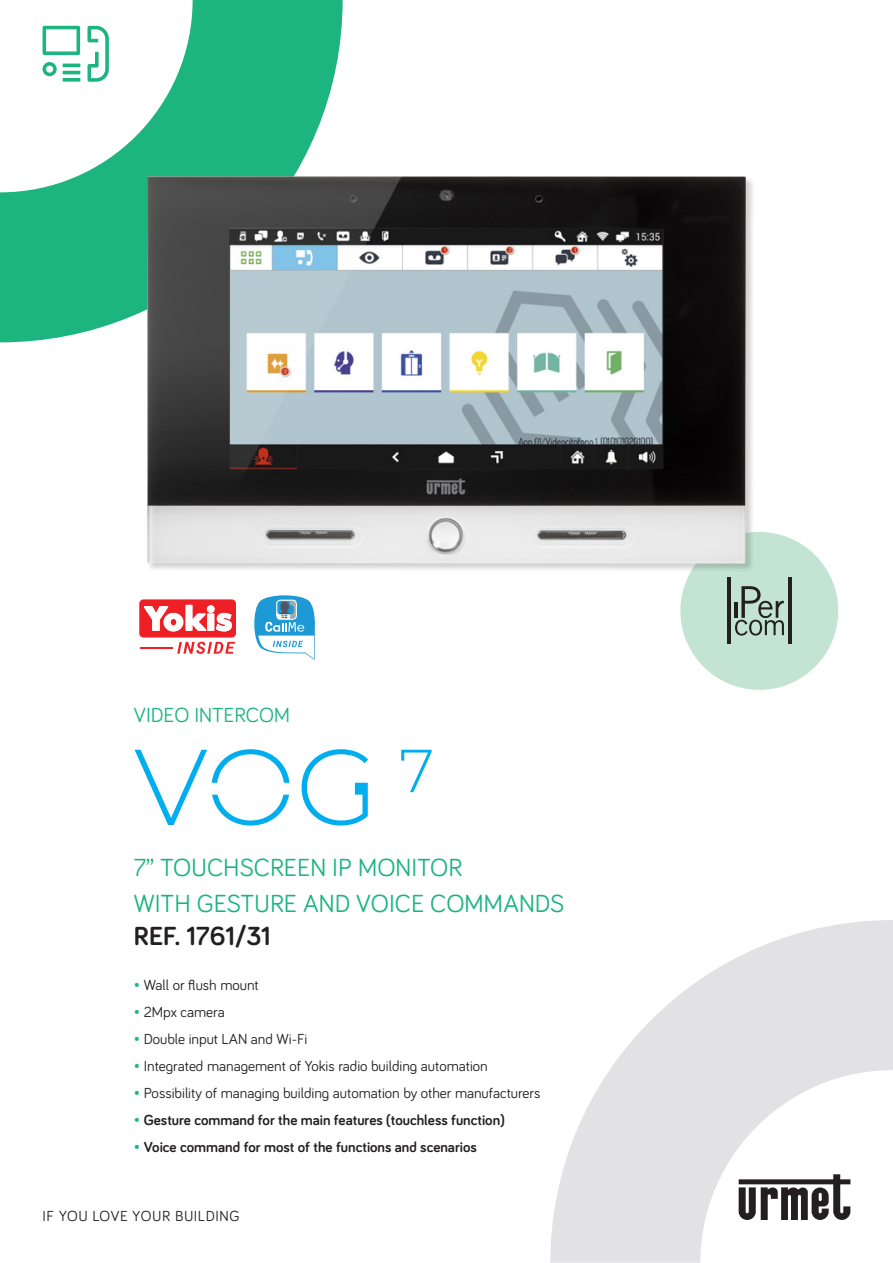
<style>
.page{position:relative;width:893px;height:1263px;background:#fff}
.page>*{position:absolute;margin:0;border:0;box-sizing:border-box;transform-origin:0 0}
.t1{font:700 27px "Bariol";color:#231f20}
.t2{font:25.5px/36px "Bariol";color:#1cb47f}
.t3{font:21px "Bariol";color:#1cb47f}
.t4{font:15px "Bariol";color:#231f20}
.t5{font:700 15px "Bariol";color:#231f20}
.t6{font:15px "Bariol";letter-spacing:.04em;color:#231f20}
.s1{color:#1cb47f}
.s2{font-weight:400;color:#1cb47f}
</style>
<div class="page">
<svg style="left:0;top:0;width:343px;height:342px;fill:#1cb47f"></svg>
<svg style="left:550px;top:920px;width:343px;height:343px;fill:#e2e1e3"></svg>
<svg style="left:739px;top:1174px;width:111px;height:46px"></svg>
<div style="left:680px;top:532px;width:158px;height:158px;background:#c3e4d2;border-radius:50%"></div>
<hr style="left:727px;top:578px;width:3px;height:66px;background:#231f20">
<hr style="left:788px;top:578px;width:3px;height:66px;background:#231f20">
<svg style="left:735px;top:586px;width:49px;height:49px"></svg>
<div style="left:139px;top:599px;width:97px;height:38px;background:#ee2026;border-radius:4px"></div>
<svg style="left:143px;top:604px;width:89px;height:28px"></svg>
<hr style="left:140px;top:648px;width:32px;height:1px;background:#ee2026">
<svg style="left:177px;top:642px;width:58px;height:12px"></svg>
<div style="left:147px;top:176px;width:608px;height:396px;background:#231f20;opacity:.2"></div>
<img style="left:147px;top:176px;width:599px;height:387px">
<svg style="left:401px;top:750px;width:31px;height:42px"></svg>
<svg style="left:135px;top:749px;width:154px;height:76px"></svg>
<svg style="left:302px;top:749px;width:66px;height:76px"></svg>
<svg style="left:254px;top:595px;width:61px;height:65px"></svg>
<p class="t3" style="left:134px;top:701px;width:158px">VIDEO INTERCOM</p>
<p class="t2" style="left:134px;top:848px;width:432px">7’’ TOUCHSCREEN IP MONITOR<br>WITH GESTURE AND VOICE COMMANDS</p>
<p class="t1" style="left:134px;top:917px;width:138px">REF. 1761/31</p>
<p class="t4" style="left:134px;top:974px;width:126px"><span class="s1">•</span> Wall or flush mount</p>
<p class="t4" style="left:134px;top:1001px;width:92px"><span class="s1">•</span> 2Mpx camera</p>
<p class="t4" style="left:134px;top:1028px;width:175px"><span class="s1">•</span> Double input LAN and Wi-Fi</p>
<p class="t4" style="left:134px;top:1055px;width:355px"><span class="s1">•</span> Integrated management of Yokis radio building automation</p>
<p class="t4" style="left:134px;top:1082px;width:408px"><span class="s1">•</span> Possibility of managing building automation by other manufacturers</p>
<p class="t5" style="left:134px;top:1109px;width:372px"><span class="s2">•</span> Gesture command for the main features (touchless function)</p>
<p class="t5" style="left:134px;top:1136px;width:344px"><span class="s2">•</span> Voice command for most of the functions and scenarios</p>
<p class="t6" style="left:43px;top:1205px;width:198px">IF YOU LOVE YOUR BUILDING</p>
</div>
